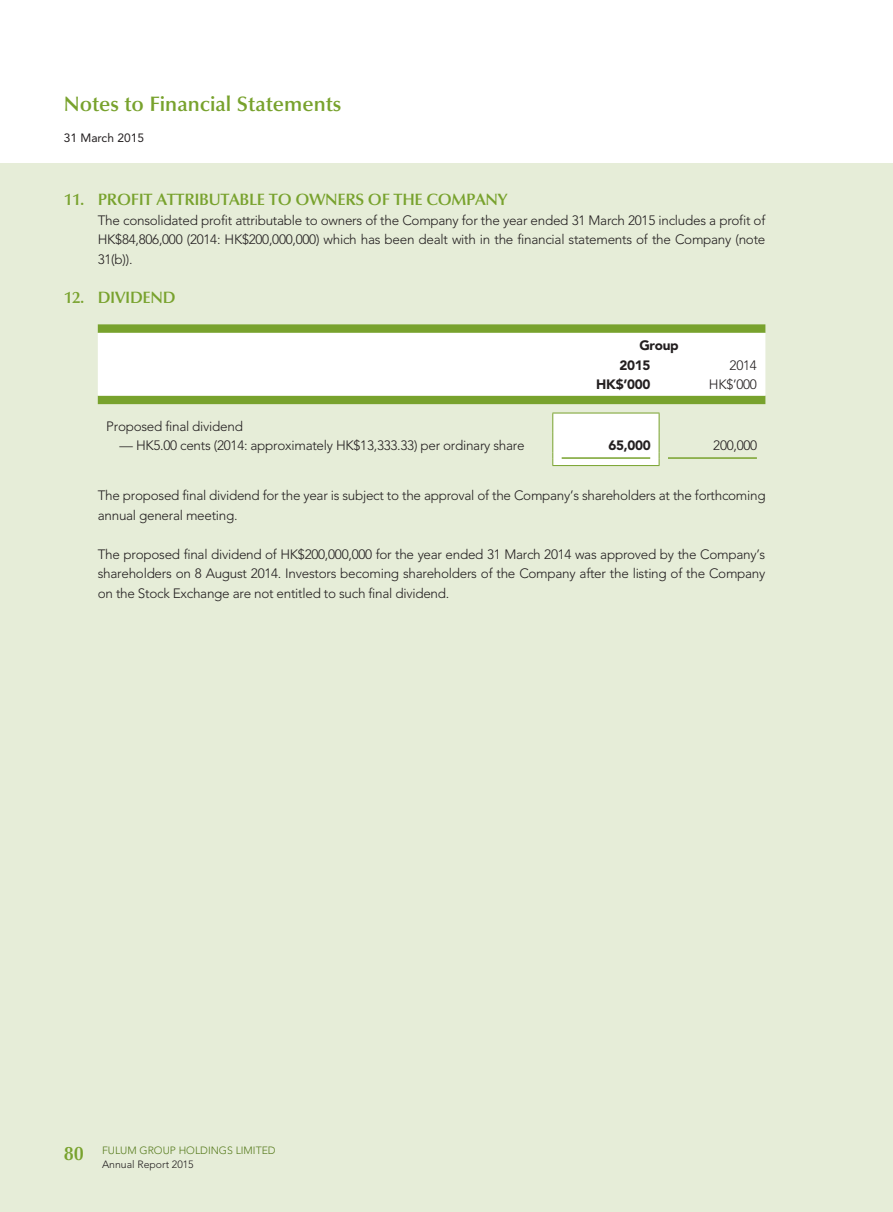
<style>
.page{position:relative;width:893px;height:1212px;background:#fff}
.page>*{position:absolute;margin:0;border:0;box-sizing:border-box;transform-origin:0 0}
.t1{font:600 21px "Optima LT Std";color:#78a22d}
.t2{font:600 19.5px "Optima LT Std";color:#78a22d}
._01_H1{font:600 16.5px "Optima LT Std";letter-spacing:-.02em;color:#78a22d}
._00_txt{font:300 13.5px/19.5px "Avenir LT Std";letter-spacing:-.02em;color:#231f20;text-align:justify}
._50_Table_txt{font:300 13.5px "Avenir LT Std";letter-spacing:-.02em;color:#231f20}
._50_Table_txt-2{font:900 13.5px "Avenir LT Std";letter-spacing:-.02em;color:#231f20}
.t3{font:12px "Avenir LT Std";color:#231f20}
.t4{font:300 10.5px "Avenir LT Std";color:#587c1f}
.t5{font:300 10.5px "Avenir LT Std";color:#231f20}
</style>
<div class="page">
<div style="left:0;top:164px;width:893px;height:1048px;background:#e6edd8"></div>
<svg style="left:98px;top:324px;width:667px;height:80px;background:#7ba433"></svg>
<div style="left:98px;top:333px;width:667px;height:63px;background:#fff"></div>
<div style="left:552px;top:413px;width:108px;height:53px;background:#fff"></div>
<hr style="left:552px;top:465px;width:107px;height:1px;background:#78a22d">
<hr style="left:562px;top:457px;width:88px;height:2px;background:#78a22d">
<hr style="left:668px;top:457px;width:89px;height:2px;background:#78a22d">
<h1 class="t1" style="left:64px;top:92px;width:279px">Notes to Financial Statements</h1>
<p class="t3" style="left:64px;top:131px;width:82px">31 March 2015</p>
<p class="_01_H1" style="left:64px;top:190px;width:445px">11. PROFIT ATTRIBUTABLE TO OWNERS OF THE COMPANY</p>
<p class="_00_txt" style="left:98px;top:210px;width:669px">The consolidated profit attributable to owners of the Company for the year ended 31 March 2015 includes a profit of HK$84,806,000 (2014: HK$200,000,000) which has been dealt with in the financial statements of the Company (note 31(b)).</p>
<p class="_01_H1" style="left:64px;top:287px;width:113px">12. DIVIDEND</p>
<p class="_50_Table_txt-2" style="left:639px;top:337px;width:41px">Group</p>
<p class="_50_Table_txt-2" style="left:619px;top:357px;width:33px">2015</p>
<p class="_50_Table_txt" style="left:730px;top:357px;width:29px">2014</p>
<p class="_50_Table_txt-2" style="left:596px;top:376px;width:56px">HK$’000</p>
<p class="_50_Table_txt" style="left:709px;top:376px;width:49px">HK$’000</p>
<p class="_50_Table_txt" style="left:106px;top:418px;width:138px">Proposed final dividend</p>
<p class="_50_Table_txt" style="left:120px;top:437px;width:407px">— HK5.00 cents (2014: approximately HK$13,333.33) per ordinary share</p>
<p class="_50_Table_txt-2" style="left:608px;top:437px;width:44px">65,000</p>
<p class="_50_Table_txt" style="left:713px;top:437px;width:46px">200,000</p>
<p class="_00_txt" style="left:98px;top:486px;width:669px">The proposed final dividend for the year is subject to the approval of the Company’s shareholders at the forthcoming annual general meeting.</p>
<p class="_00_txt" style="left:98px;top:544px;width:669px">The proposed final dividend of HK$200,000,000 for the year ended 31 March 2014 was approved by the Company’s shareholders on 8 August 2014. Investors becoming shareholders of the Company after the listing of the Company on the Stock Exchange are not entitled to such final dividend.</p>
<h2 class="t2" style="left:64px;top:1142px;width:22px">80</h2>
<p class="t4" style="left:102px;top:1144px;width:175px">FULUM GROUP HOLDINGS LIMITED</p>
<p class="t5" style="left:102px;top:1158px;width:93px">Annual Report 2015</p>
</div>
